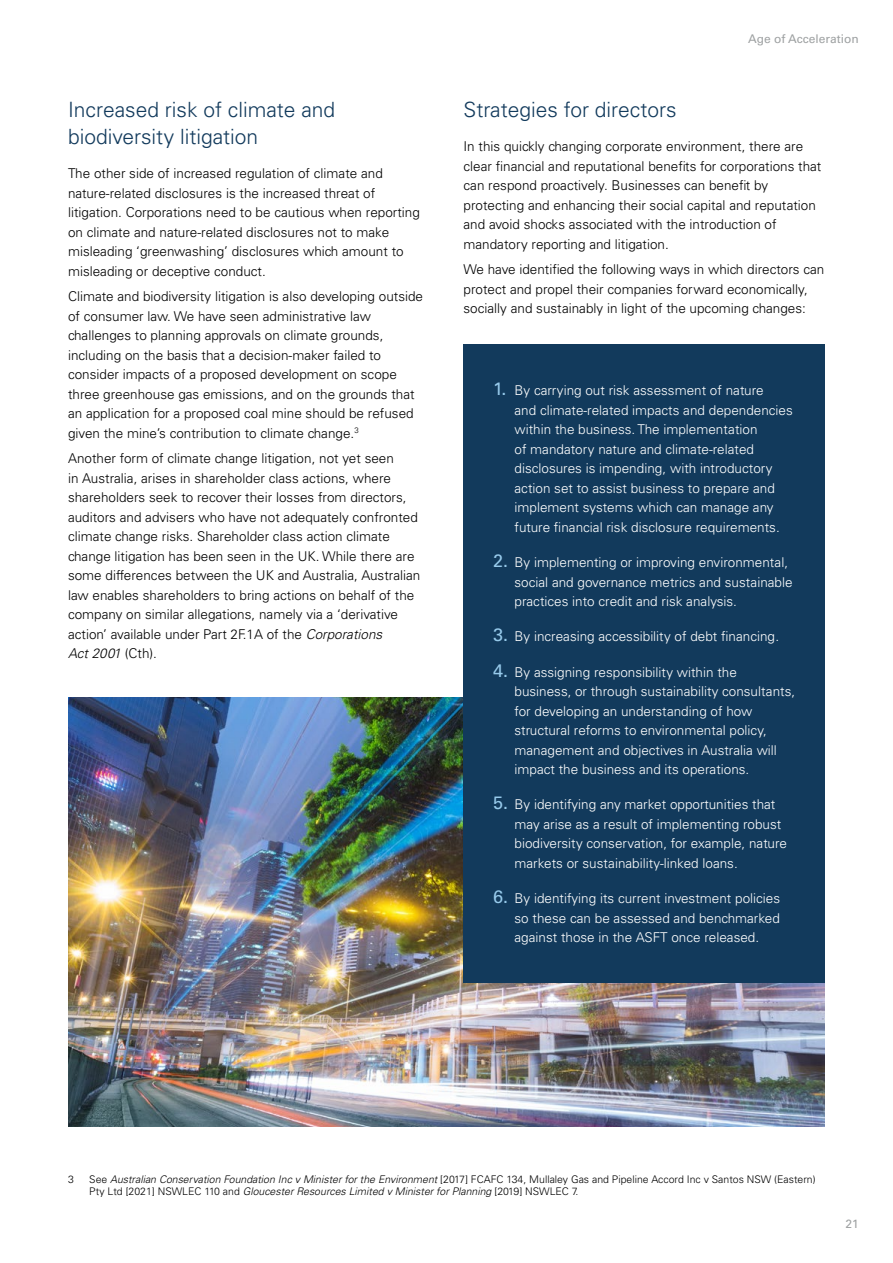
<style>
.page{position:relative;width:893px;height:1263px;background:#fff}
.page>*{position:absolute;margin:0;border:0;box-sizing:border-box;transform-origin:0 0}
.t1{font:300 21px/27px "Univers LT Std";color:#123a5c}
.t2{font:300 13.5px/19.5px "Univers LT Std";color:#000}
.t3{font:300 13.5px/19.5px "Univers LT Std";color:#fff}
.t4{font:12px "Univers LT Std";color:#9ea1a2}
.t5{font:italic 300 10.5px/12px "Univers LT Std";color:#000}
.t6{font:300 10.5px "Univers LT Std";color:#000}
.s1{font-style:italic}
.s2{font-weight:400;font-size:18px;color:#97caeb}
.s3{font-style:normal}
</style>
<div class="page">
<img style="left:68px;top:697px;width:757px;height:430px">
<div style="left:463px;top:344px;width:362px;height:639px;background:#123a5c"></div>
<h1 class="t1" style="left:68px;top:96px;width:269px">Increased risk of climate and biodiversity litigation</h1>
<p class="t2" style="left:68px;top:164px;width:353px">The other side of increased regulation of climate and nature-related disclosures is the increased threat of litigation. Corporations need to be cautious when reporting on climate and nature-related disclosures not to make misleading ‘greenwashing’ disclosures which amount to misleading or deceptive conduct.</p>
<p class="t2" style="left:68px;top:287px;width:357px">Climate and biodiversity litigation is also developing outside of consumer law. We have seen administrative law challenges to planning approvals on climate grounds, including on the basis that a decision-maker failed to consider impacts of a proposed development on scope three greenhouse gas emissions, and on the grounds that an application for a proposed coal mine should be refused given the mine’s contribution to climate change.<sup>3</sup></p>
<p class="t2" style="left:68px;top:449px;width:354px">Another form of climate change litigation, not yet seen<br>in Australia, arises in shareholder class actions, where shareholders seek to recover their losses from directors, auditors and advisers who have not adequately confronted climate change risks. Shareholder class action climate change litigation has been seen in the UK. While there are some differences between the UK and Australia, Australian law enables shareholders to bring actions on behalf of the company on similar allegations, namely via a ‘derivative action’ available under Part 2F.1A of the <span class="s1">Corporations<br>Act 2001</span> (Cth).</p>
<p class="t4" style="left:748px;top:31px;width:112px">Age of Acceleration</p>
<h1 class="t1" style="left:463px;top:96px;width:215px">Strategies for directors</h1>
<p class="t2" style="left:463px;top:137px;width:359px">In this quickly changing corporate environment, there are clear financial and reputational benefits for corporations that can respond proactively. Businesses can benefit by protecting and enhancing their social capital and reputation and avoid shocks associated with the introduction of mandatory reporting and litigation.</p>
<p class="t2" style="left:463px;top:260px;width:362px">We have identified the following ways in which directors can protect and propel their companies forward economically, socially and sustainably in light of the upcoming changes:</p>
<p class="t3" style="left:514px;top:381px;width:280px;text-indent:-21px"><span class="s2">1.</span> By carrying out risk assessment of nature<br>and climate-related impacts and dependencies within the business. The implementation<br>of mandatory nature and climate-related disclosures is impending, with introductory action set to assist business to prepare and implement systems which can manage any future financial risk disclosure requirements.</p>
<p class="t3" style="left:514px;top:553px;width:280px;text-indent:-21px"><span class="s2">2.</span> By implementing or improving environmental, social and governance metrics and sustainable practices into credit and risk analysis.</p>
<p class="t3" style="left:493px;top:627px;width:287px"><span class="s2">3.</span> By increasing accessibility of debt financing.</p>
<p class="t3" style="left:514px;top:662px;width:282px;text-indent:-21px"><span class="s2">4.</span> By assigning responsibility within the business, or through sustainability consultants, for developing an understanding of how structural reforms to environmental policy, management and objectives in Australia will impact the business and its operations.</p>
<p class="t3" style="left:514px;top:795px;width:274px;text-indent:-21px"><span class="s2">5.</span> By identifying any market opportunities that may arise as a result of implementing robust biodiversity conservation, for example, nature markets or sustainability-linked loans.</p>
<p class="t3" style="left:514px;top:889px;width:267px;text-align:justify;text-indent:-21px"><span class="s2">6.</span> By identifying its current investment policies so these can be assessed and benchmarked against those in the ASFT once released.</p>
<p class="t6" style="left:68px;top:1173px;width:7px">3</p>
<p class="t5" style="left:89px;top:1173px;width:728px"><span class="s3">See</span> Australian Conservation Foundation Inc v Minister for the Environment <span class="s3">[2017] FCAFC 134, Mullaley Gas and Pipeline Accord Inc v Santos NSW (Eastern)<br>Pty Ltd [2021] NSWLEC 110 and</span> Gloucester Resources Limited v Minister for Planning <span class="s3">[2019] NSWLEC 7.</span></p>
<p class="t4" style="left:846px;top:1217px;width:15px">21</p>
</div>
